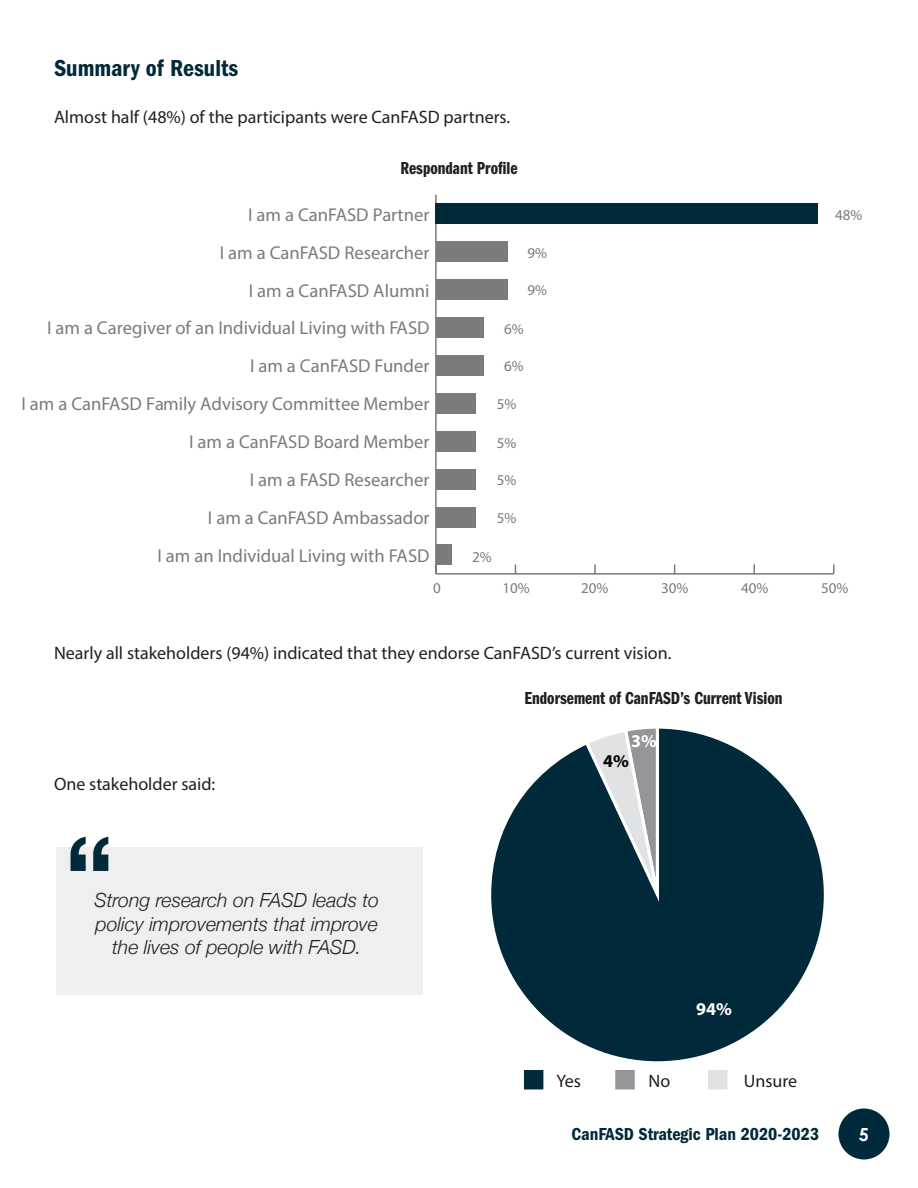
<style>
.page{position:relative;width:918px;height:1188px;background:#fff}
.page>*{position:absolute;margin:0;border:0;box-sizing:border-box;transform-origin:0 0}
.t1{font:700 106.5px "Helvetica Neue";color:#002a3a}
.t2{font:24px "Franklin Gothic LT Pro Cn Dm";color:#002a3a}
.t3{font:italic 300 19.5px/23.4px "Helvetica Neue";color:#231f20;text-align:center}
.t4{font:18.6px "Myriad Pro";color:#7b7b79}
.t5{font:18px "Myriad Pro";color:#231f20}
.t6{font:18px "Franklin Gothic LT Pro Dm Cm";color:#231f20;scale:1.05 1}
.t7{font:18px "Franklin Gothic LT Pro Cn Dm";color:#002a3a}
.t8{font:700 18px "Myriad Pro";color:#fff}
.t9{font:700 18px "Myriad Pro";color:#000}
.t10{font:700 18px "Century Gothic Pro";color:#fff}
.t11{font:15px "Myriad Pro";color:#7b7b79}
</style>
<div class="page">
<div style="left:838px;top:1108px;width:52px;height:52px;background:#002a3a;border-radius:50%"></div>
<div style="left:56px;top:848px;width:367px;height:147px;background:#efefef"></div>
<hr style="left:436px;top:573px;width:398px;height:2px;background:#7b7b79">
<svg style="left:594px;top:564px;width:2px;height:9px"></svg>
<svg style="left:753px;top:564px;width:2px;height:9px"></svg>
<svg style="left:833px;top:564px;width:2px;height:10px"></svg>
<hr style="left:435px;top:195px;width:2px;height:379px;background:#7b7b79">
<div style="left:436px;top:204px;width:382px;height:20px;background:#002a3a"></div>
<div style="left:436px;top:241px;width:71px;height:21px;background:#7b7b79"></div>
<div style="left:436px;top:279px;width:71px;height:21px;background:#7b7b79"></div>
<div style="left:436px;top:317px;width:48px;height:21px;background:#7b7b79"></div>
<div style="left:436px;top:355px;width:48px;height:21px;background:#7b7b79"></div>
<div style="left:436px;top:393px;width:40px;height:21px;background:#7b7b79"></div>
<div style="left:436px;top:431px;width:40px;height:20px;background:#7b7b79"></div>
<div style="left:436px;top:469px;width:40px;height:20px;background:#7b7b79"></div>
<div style="left:436px;top:507px;width:40px;height:20px;background:#7b7b79"></div>
<div style="left:436px;top:545px;width:16px;height:20px;background:#7b7b79"></div>
<svg style="left:491px;top:728px;width:333px;height:334px"></svg>
<div style="left:521px;top:1067px;width:25px;height:25px;background:#002a3a;border:3px solid #fff"></div>
<div style="left:612px;top:1067px;width:26px;height:25px;background:#939598;border:3px solid #fff"></div>
<div style="left:705px;top:1067px;width:25px;height:25px;background:#e1e2e4;border:3px solid #fff"></div>
<p class="t2" style="left:54px;top:54px;width:186px">Summary of Results</p>
<p class="t5" style="left:54px;top:106px;width:458px">Almost half (48%) of the participants were CanFASD partners.</p>
<p class="t6" style="left:400px;top:158px;width:113px">Respondant Profile</p>
<p class="t4" style="left:248px;top:203px;width:183px">I am a CanFASD Partner</p>
<p class="t4" style="left:220px;top:241px;width:211px">I am a CanFASD Researcher</p>
<p class="t11" style="left:527px;top:244px;width:21px">9%</p>
<p class="t4" style="left:249px;top:279px;width:182px">I am a CanFASD Alumni</p>
<p class="t11" style="left:527px;top:281px;width:21px">9%</p>
<p class="t4" style="left:47px;top:317px;width:384px">I am a Caregiver of an Individual Living with FASD</p>
<p class="t11" style="left:504px;top:319px;width:21px">6%</p>
<p class="t4" style="left:250px;top:355px;width:181px">I am a CanFASD Funder</p>
<p class="t11" style="left:504px;top:357px;width:21px">6%</p>
<p class="t4" style="left:21px;top:393px;width:410px">I am a CanFASD Family Advisory Committee Member</p>
<p class="t11" style="left:497px;top:395px;width:21px">5%</p>
<p class="t4" style="left:189px;top:431px;width:242px">I am a CanFASD Board Member</p>
<p class="t11" style="left:497px;top:433px;width:21px">5%</p>
<p class="t4" style="left:250px;top:468px;width:181px">I am a FASD Researcher</p>
<p class="t11" style="left:497px;top:471px;width:21px">5%</p>
<p class="t4" style="left:208px;top:506px;width:223px">I am a CanFASD Ambassador</p>
<p class="t11" style="left:497px;top:509px;width:21px">5%</p>
<p class="t4" style="left:158px;top:544px;width:274px">I am an Individual Living with FASD</p>
<p class="t11" style="left:472px;top:547px;width:21px">2%</p>
<p class="t11" style="left:835px;top:206px;width:29px">48%</p>
<p class="t11" style="left:433px;top:578px;width:9px">0</p>
<p class="t11" style="left:502px;top:578px;width:29px">10%</p>
<p class="t11" style="left:581px;top:578px;width:29px">20%</p>
<p class="t11" style="left:661px;top:578px;width:29px">30%</p>
<p class="t11" style="left:741px;top:578px;width:29px">40%</p>
<p class="t11" style="left:821px;top:578px;width:29px">50%</p>
<p class="t5" style="left:54px;top:642px;width:619px">Nearly all stakeholders (94%) indicated that they endorse CanFASD’s current vision.</p>
<p class="t6" style="left:524px;top:688px;width:247px">Endorsement of CanFASD’s Current Vision</p>
<p class="t8" style="left:631px;top:729px;width:27px">3%</p>
<p class="t5" style="left:54px;top:773px;width:163px">One stakeholder said:</p>
<p class="t1" style="left:65px;top:791px;width:51px">“</p>
<p class="t3" style="left:94px;top:887px;width:286px">Strong research on FASD leads to policy improvements that improve the lives of people with FASD.</p>
<p class="t9" style="left:603px;top:749px;width:27px">4%</p>
<p class="t8" style="left:696px;top:997px;width:37px">94%</p>
<p class="t5" style="left:557px;top:1069px;width:26px">Yes</p>
<p class="t5" style="left:649px;top:1069px;width:23px">No</p>
<p class="t5" style="left:744px;top:1069px;width:55px">Unsure</p>
<p class="t7" style="left:571px;top:1124px;width:249px">CanFASD Strategic Plan 2020-2023</p>
<p class="t10" style="left:859px;top:1123px;width:12px">5</p>
</div>
